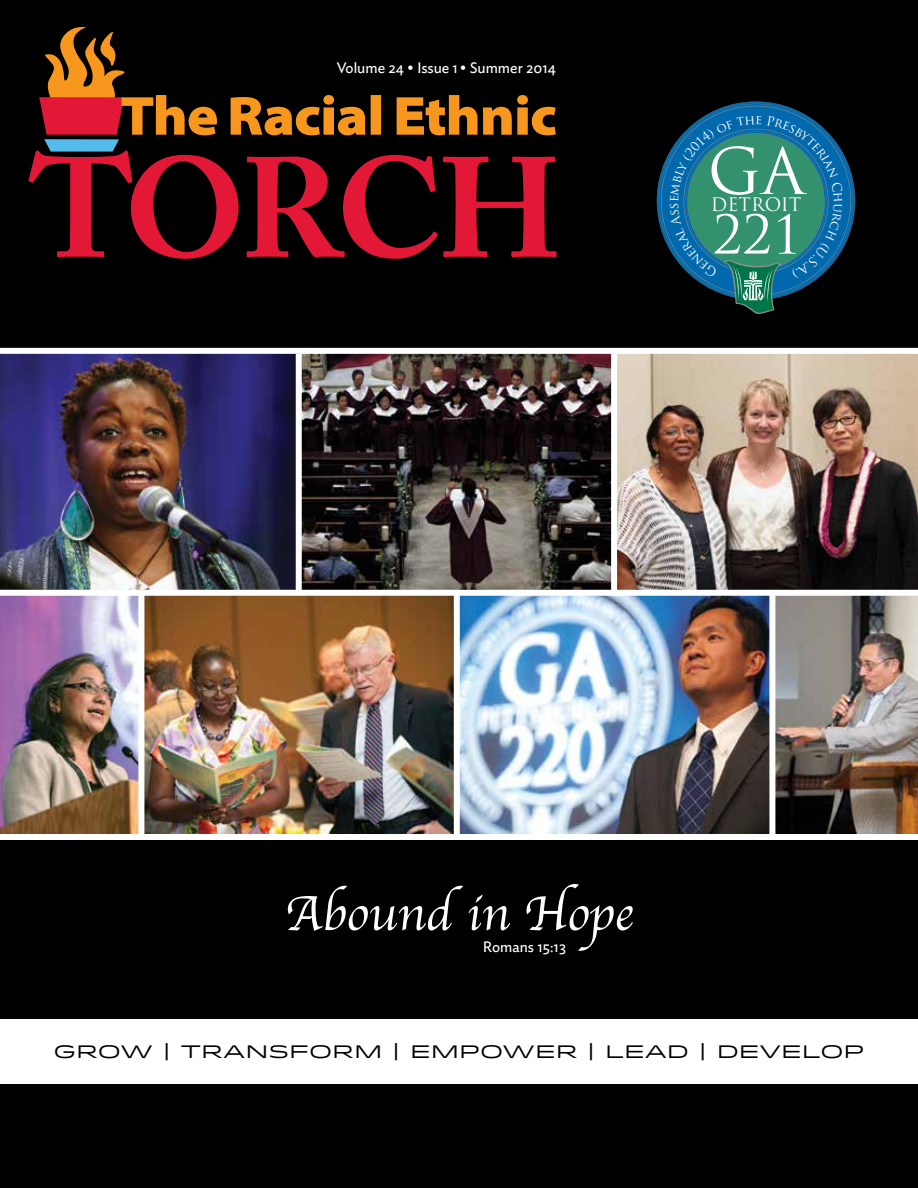
<style>
.page{position:relative;width:918px;height:1188px;background:#fff}
.page>*{position:absolute;margin:0;border:0;box-sizing:border-box;transform-origin:0 0}
.t1{font:62.25px "Trajan Pro";color:#fff}
.t2{font:52.05px "Trajan Pro";color:#fff}
.t3{font:51px "Apple Chancery";color:#fff}
.t4{font:18.15px "Trajan Pro";color:#fff}
.t5{font:18px "Idlewild";color:#000}
.t6{font:15px "Ideal Sans";color:#fff}
</style>
<div class="page">
<div style="left:0;top:123px;width:918px;height:1065px;background:#000"></div>
<div style="left:0;top:0;width:918px;height:206px;background:#000"></div>
<svg style="left:28px;top:151px;width:529px;height:108px"></svg>
<svg style="left:39px;top:27px;width:517px;height:125px"></svg>
<div style="left:0;top:1020px;width:918px;height:64px;background:#fff"></div>
<img style="left:0;top:354px;width:918px;height:480px">
<div style="left:296px;top:354px;width:6px;height:241px;background:#fff"></div>
<div style="left:138px;top:593px;width:6px;height:242px;background:#fff"></div>
<div style="left:769px;top:593px;width:6px;height:241px;background:#fff"></div>
<div style="left:0;top:590px;width:918px;height:6px;background:#fff"></div>
<div style="left:0;top:348px;width:918px;height:6px;background:#fff"></div>
<div style="left:0;top:834px;width:918px;height:6px;background:#fff"></div>
<div style="left:611px;top:354px;width:6px;height:241px;background:#fff"></div>
<div style="left:454px;top:593px;width:6px;height:242px;background:#fff"></div>
<div style="left:659px;top:104px;width:215px;height:228px;background:#000"></div>
<svg style="left:657px;top:102px;width:198px;height:212px"></svg>
<p class="t6" style="left:337px;top:56px;width:221px">Volume 24 • Issue 1 • Summer 2014</p>
<h1 class="t1" style="left:708px;top:132px;width:99px">GA</h1>
<h2 class="t2" style="left:713px;top:202px;width:91px">221</h2>
<p class="t4" style="left:711px;top:193px;width:92px">DETROIT</p>
<h3 class="t3" style="left:285px;top:873px;width:350px">Abound in Hope</h3>
<p class="t6" style="left:483px;top:936px;width:85px">Romans 15:13</p>
<p class="t5" style="left:54px;top:1038px;width:812px">GROW | TRANSFORM | EMPOWER | LEAD | DEVELOP</p>
</div>
